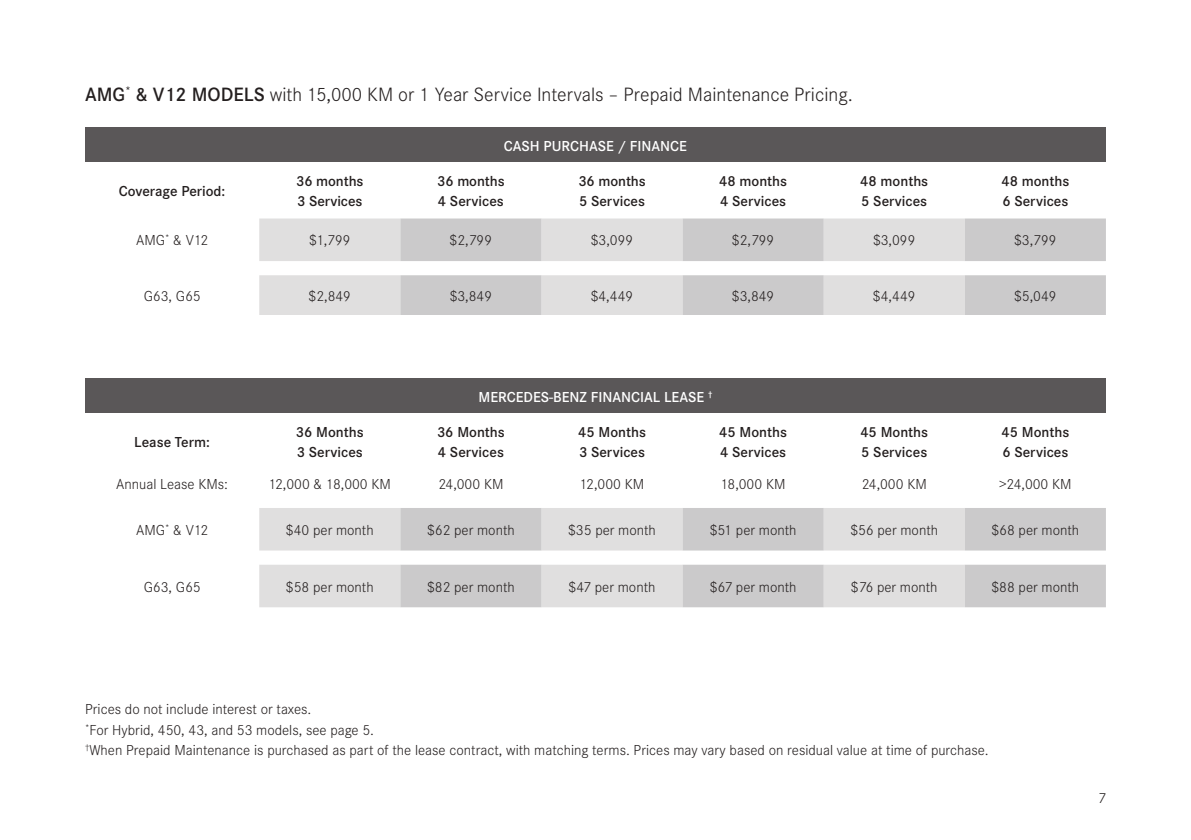
<style>
.page{position:relative;width:1191px;height:840px;background:#fff}
.page>*{position:absolute;margin:0;border:0;box-sizing:border-box;transform-origin:0 0}
.t1{font:300 20px "Corporate S";color:#241f1f}
.t2{font:300 15px/20.2px "Corporate S";color:#241f1f}
.t3{font:600 15px/20.2px "Corporate S";color:#241f1f}
.t4{font:600 15px "Corporate S";color:#fff}
.s1{font-weight:600}
</style>
<div class="page">
<div style="left:85px;top:128px;width:1021px;height:34px;background:#5a5758"></div>
<svg style="left:259px;top:218px;width:141px;height:97px;fill:#e0dfdf"></svg>
<svg style="left:400px;top:218px;width:706px;height:97px;background:#dad9d9"></svg>
<div style="left:85px;top:378px;width:1021px;height:34px;background:#5a5758"></div>
<svg style="left:259px;top:508px;width:141px;height:99px;background:#e4e3e3"></svg>
<svg style="left:400px;top:508px;width:706px;height:99px;background:#d9d8d9"></svg>
<h1 class="t1" style="left:85px;top:83px;width:769px"><span class="s1">AMG</span><sup>*</sup> <span class="s1">&amp; V12 MODELS</span> with 15,000 KM or 1 Year Service Intervals – Prepaid Maintenance Pricing.</h1>
<p class="t4" style="left:504px;top:134px;width:184px">CASH PURCHASE / FINANCE</p>
<p class="t3" style="left:119px;top:180px;width:108px">Coverage Period:</p>
<p class="t3" style="left:296px;top:170px;width:69px">36 months<br>3 Services</p>
<p class="t3" style="left:437px;top:170px;width:69px">36 months<br>4 Services</p>
<p class="t3" style="left:578px;top:170px;width:69px">36 months<br>5 Services</p>
<p class="t3" style="left:719px;top:170px;width:69px">48 months<br>4 Services</p>
<p class="t3" style="left:860px;top:170px;width:69px">48 months<br>5 Services</p>
<p class="t3" style="left:1001px;top:170px;width:69px">48 months<br>6 Services</p>
<p class="t2" style="left:136px;top:230px;width:74px">AMG<sup>*</sup> &amp; V12</p>
<p class="t2" style="left:309px;top:230px;width:43px">$1,799</p>
<p class="t2" style="left:449px;top:230px;width:44px">$2,799</p>
<p class="t2" style="left:591px;top:230px;width:44px">$3,099</p>
<p class="t2" style="left:732px;top:230px;width:44px">$2,799</p>
<p class="t2" style="left:873px;top:230px;width:44px">$3,099</p>
<p class="t2" style="left:1014px;top:230px;width:44px">$3,799</p>
<p class="t2" style="left:144px;top:286px;width:58px">G63, G65</p>
<p class="t2" style="left:308px;top:286px;width:44px">$2,849</p>
<p class="t2" style="left:450px;top:286px;width:44px">$3,849</p>
<p class="t2" style="left:590px;top:286px;width:44px">$4,449</p>
<p class="t2" style="left:732px;top:286px;width:44px">$3,849</p>
<p class="t2" style="left:873px;top:286px;width:44px">$4,449</p>
<p class="t2" style="left:1014px;top:286px;width:44px">$5,049</p>
<p class="t4" style="left:478px;top:385px;width:235px">MERCEDES-BENZ FINANCIAL LEASE <sup>†</sup></p>
<p class="t3" style="left:134px;top:431px;width:77px">Lease Term:</p>
<p class="t3" style="left:296px;top:421px;width:69px">36 Months<br>3 Services</p>
<p class="t3" style="left:437px;top:421px;width:69px">36 Months<br>4 Services</p>
<p class="t3" style="left:578px;top:421px;width:69px">45 Months<br>3 Services</p>
<p class="t3" style="left:719px;top:421px;width:69px">45 Months<br>4 Services</p>
<p class="t3" style="left:860px;top:421px;width:69px">45 Months<br>5 Services</p>
<p class="t3" style="left:1001px;top:421px;width:69px">45 Months<br>6 Services</p>
<p class="t2" style="left:116px;top:473px;width:113px">Annual Lease KMs:</p>
<p class="t2" style="left:269px;top:473px;width:124px">12,000 &amp; 18,000 KM</p>
<p class="t2" style="left:438px;top:473px;width:67px">24,000 KM</p>
<p class="t2" style="left:580px;top:473px;width:66px">12,000 KM</p>
<p class="t2" style="left:721px;top:473px;width:66px">18,000 KM</p>
<p class="t2" style="left:861px;top:473px;width:67px">24,000 KM</p>
<p class="t2" style="left:999px;top:473px;width:74px">&gt;24,000 KM</p>
<p class="t2" style="left:136px;top:519px;width:74px">AMG<sup>*</sup> &amp; V12</p>
<p class="t2" style="left:286px;top:519px;width:89px">$40 per month</p>
<p class="t2" style="left:427px;top:519px;width:89px">$62 per month</p>
<p class="t2" style="left:568px;top:519px;width:89px">$35 per month</p>
<p class="t2" style="left:710px;top:519px;width:88px">$51 per month</p>
<p class="t2" style="left:850px;top:519px;width:89px">$56 per month</p>
<p class="t2" style="left:991px;top:519px;width:89px">$68 per month</p>
<p class="t2" style="left:144px;top:576px;width:58px">G63, G65</p>
<p class="t2" style="left:286px;top:576px;width:89px">$58 per month</p>
<p class="t2" style="left:427px;top:576px;width:89px">$82 per month</p>
<p class="t2" style="left:568px;top:576px;width:88px">$47 per month</p>
<p class="t2" style="left:710px;top:576px;width:88px">$67 per month</p>
<p class="t2" style="left:851px;top:576px;width:88px">$76 per month</p>
<p class="t2" style="left:991px;top:576px;width:89px">$88 per month</p>
<p class="t2" style="left:85px;top:699px;width:905px">Prices do not include interest or taxes.<br><sup>*</sup>For Hybrid, 450, 43, and 53 models, see page 5.<br><sup>†</sup>When Prepaid Maintenance is purchased as part of the lease contract, with matching terms. Prices may vary based on residual value at time of purchase.</p>
<p class="t2" style="left:1098px;top:787px;width:9px">7</p>
</div>
